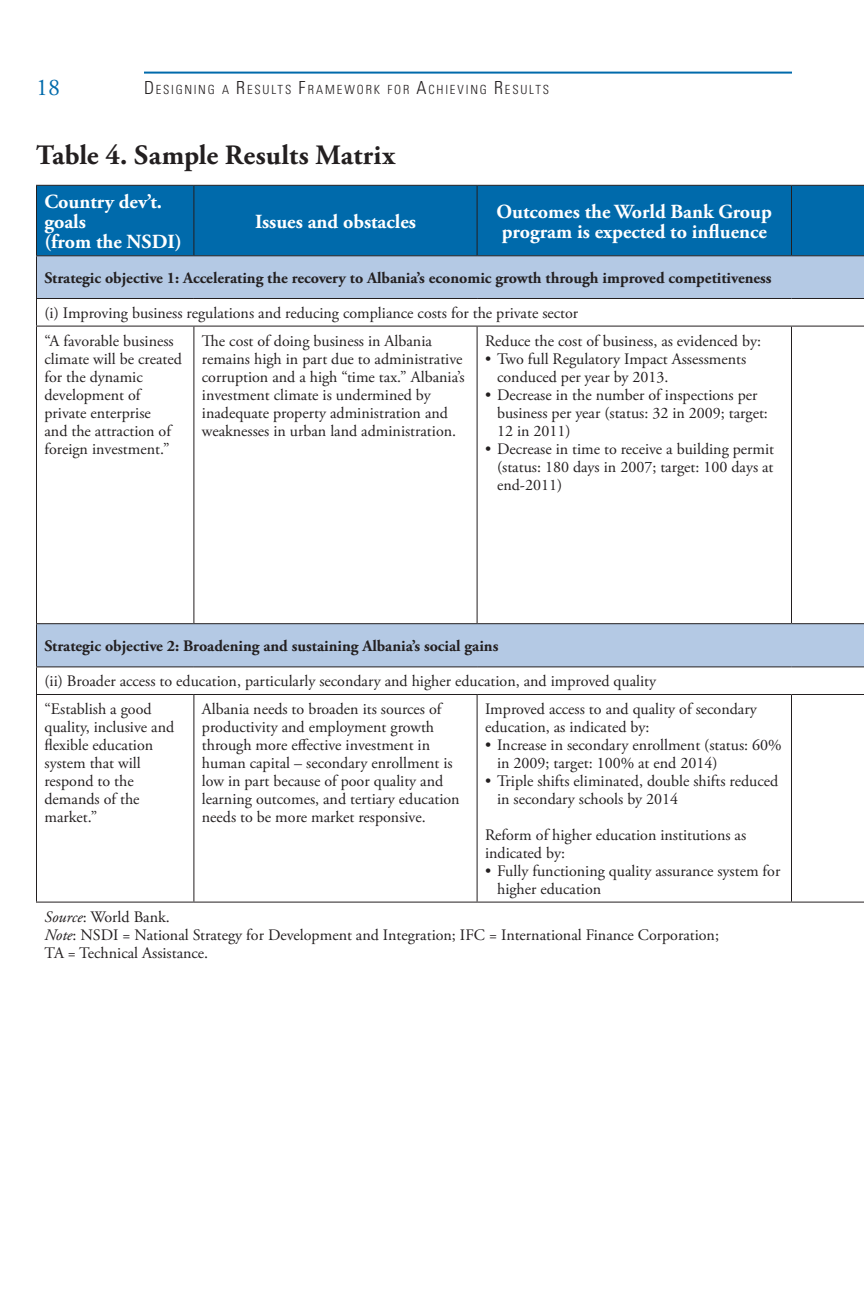
<style>
.page{position:relative;width:864px;height:1296px;background:#fff}
.page>*{position:absolute;margin:0;border:0;box-sizing:border-box;transform-origin:0 0}
.t1{font:700 28px "Adobe Garamond Pro";letter-spacing:.005em;color:#231f20}
.t2{font:24px "Adobe Garamond Pro";color:#006aab}
.t3{font:700 20px/20px "Adobe Garamond Pro";color:#fff}
.t4{font:16px/18px "Adobe Garamond Pro";color:#231f20}
.t5{font:700 16px "Adobe Garamond Pro";color:#231f20}
.t6{font:300 condensed 12.6px "Univers";letter-spacing:.14em;color:#231f20}
.s1{font-size:18px}
.s2{font-style:italic}
</style>
<div class="page">
<hr style="left:144px;top:72px;width:648px;height:2px;background:#006aab">
<div style="left:37px;top:186px;width:827px;height:69px;background:#006aab"></div>
<svg style="left:37px;top:256px;width:827px;height:410px"></svg>
<hr style="left:36px;top:256px;width:1px;height:42px;background:#231f20">
<hr style="left:36px;top:298px;width:158px;height:1px;background:#231f20">
<svg style="left:36px;top:299px;width:1px;height:27px"></svg>
<hr style="left:194px;top:298px;width:283px;height:1px;background:#231f20">
<hr style="left:477px;top:298px;width:315px;height:1px;background:#231f20">
<hr style="left:792px;top:298px;width:72px;height:1px;background:#231f20">
<hr style="left:36px;top:326px;width:158px;height:1px;background:#231f20">
<hr style="left:36px;top:327px;width:1px;height:296px;background:#231f20">
<hr style="left:194px;top:326px;width:283px;height:1px;background:#231f20">
<hr style="left:193px;top:327px;width:1px;height:296px;background:#231f20">
<hr style="left:477px;top:326px;width:315px;height:1px;background:#231f20">
<hr style="left:477px;top:327px;width:1px;height:296px;background:#231f20">
<hr style="left:792px;top:326px;width:72px;height:1px;background:#231f20">
<hr style="left:791px;top:327px;width:1px;height:296px;background:#231f20">
<hr style="left:36px;top:623px;width:158px;height:1px;background:#231f20">
<hr style="left:36px;top:624px;width:1px;height:42px;background:#231f20">
<hr style="left:194px;top:623px;width:283px;height:1px;background:#231f20">
<hr style="left:477px;top:623px;width:315px;height:1px;background:#231f20">
<hr style="left:792px;top:623px;width:72px;height:1px;background:#231f20">
<hr style="left:36px;top:666px;width:158px;height:1px;background:#231f20">
<svg style="left:36px;top:667px;width:1px;height:27px"></svg>
<hr style="left:194px;top:666px;width:283px;height:1px;background:#231f20">
<hr style="left:477px;top:666px;width:315px;height:1px;background:#231f20">
<hr style="left:792px;top:666px;width:72px;height:1px;background:#231f20">
<hr style="left:36px;top:694px;width:158px;height:1px;background:#231f20">
<hr style="left:36px;top:695px;width:1px;height:207px;background:#231f20">
<hr style="left:194px;top:694px;width:283px;height:1px;background:#231f20">
<hr style="left:193px;top:695px;width:1px;height:207px;background:#231f20">
<hr style="left:477px;top:694px;width:315px;height:1px;background:#231f20">
<hr style="left:477px;top:695px;width:1px;height:207px;background:#231f20">
<hr style="left:792px;top:694px;width:72px;height:1px;background:#231f20">
<hr style="left:791px;top:695px;width:1px;height:207px;background:#231f20">
<hr style="left:36px;top:902px;width:158px;height:1px;background:#231f20">
<hr style="left:194px;top:902px;width:283px;height:1px;background:#231f20">
<hr style="left:477px;top:902px;width:315px;height:1px;background:#231f20">
<hr style="left:792px;top:902px;width:72px;height:1px;background:#231f20">
<hr style="left:36px;top:185px;width:158px;height:1px;background:#231f20">
<hr style="left:36px;top:186px;width:1px;height:69px;background:#231f20">
<hr style="left:194px;top:185px;width:283px;height:1px;background:#231f20">
<hr style="left:193px;top:186px;width:1px;height:69px;background:#231f20">
<hr style="left:477px;top:185px;width:315px;height:1px;background:#231f20">
<hr style="left:477px;top:186px;width:1px;height:69px;background:#231f20">
<hr style="left:792px;top:185px;width:72px;height:1px;background:#231f20">
<hr style="left:791px;top:186px;width:1px;height:69px;background:#231f20">
<hr style="left:36px;top:255px;width:158px;height:1px;background:#231f20">
<hr style="left:194px;top:255px;width:283px;height:1px;background:#231f20">
<hr style="left:477px;top:255px;width:315px;height:1px;background:#231f20">
<hr style="left:792px;top:255px;width:72px;height:1px;background:#231f20">
<h2 class="t2" style="left:36px;top:73px;width:25px">18</h2>
<p class="t6" style="left:144px;top:82px;width:407px"><span class="s1">D</span>ESIGNING A <span class="s1">R</span>ESULTS <span class="s1">F</span>R AMEWOR K FOR <span class="s1">A</span>CHIEVING <span class="s1">R</span>ESULTS</p>
<h1 class="t1" style="left:36px;top:139px;width:361px">Table 4. Sample Results Matrix</h1>
<p class="t3" style="left:44px;top:192px;width:139px">Country dev’t. goals<br>(from the NSDI)</p>
<p class="t3" style="left:255px;top:212px;width:162px">Issues and obstacles</p>
<p class="t3" style="left:497px;top:202px;width:277px">Outcomes the World Bank Group program is expected to influence</p>
<p class="t5" style="left:44px;top:268px;width:729px">Strategic objective 1: Accelerating the recovery to Albania’s economic growth through improved competitiveness</p>
<p class="t4" style="left:44px;top:300px;width:535px;line-height:27.6px">(i) Improving business regulations and reducing compliance costs for the private sector “A favorable business</p>
<p class="t4" style="left:44px;top:350px;width:139px">climate will be created for the dynamic development of private enterprise<br>and the attraction of foreign investment.”</p>
<p class="t4" style="left:202px;top:332px;width:264px">The cost of doing business in Albania remains high in part due to administrative corruption and a high “time tax.” Albania’s investment climate is undermined by inadequate property administration and weaknesses in urban land administration.</p>
<p class="t4" style="left:485px;top:332px;width:277px">Reduce the cost of business, as evidenced by:</p>
<p class="t4" style="left:497px;top:350px;width:251px;text-indent:-12px">• Two full Regulatory Impact Assessments conduced per year by 2013.</p>
<p class="t4" style="left:497px;top:386px;width:272px;text-indent:-12px">• Decrease in the number of inspections per business per year (status: 32 in 2009; target:<br>12 in 2011)</p>
<p class="t4" style="left:497px;top:440px;width:279px;text-align:justify;text-indent:-12px">• Decrease in time to receive a building permit (status: 180 days in 2007; target: 100 days at end-2011)</p>
<p class="t5" style="left:44px;top:637px;width:455px">Strategic objective 2: Broadening and sustaining Albania’s social gains</p>
<p class="t4" style="left:44px;top:668px;width:613px;line-height:27.6px">(ii) Broader access to education, particularly secondary and higher education, and improved quality “Establish a good</p>
<p class="t4" style="left:44px;top:719px;width:131px">quality, inclusive and flexible education system that will respond to the demands of the market.”</p>
<p class="t4" style="left:202px;top:701px;width:259px">Albania needs to broaden its sources of productivity and employment growth through more effective investment in human capital – secondary enrollment is low in part because of poor quality and learning outcomes, and tertiary education needs to be more market responsive.</p>
<p class="t4" style="left:485px;top:701px;width:273px">Improved access to and quality of secondary education, as indicated by:</p>
<p class="t4" style="left:497px;top:737px;width:286px;text-indent:-12px">• Increase in secondary enrollment (status: 60% in 2009; target: 100% at end 2014)</p>
<p class="t4" style="left:497px;top:773px;width:283px;text-indent:-12px">• Triple shifts eliminated, double shifts reduced in secondary schools by 2014</p>
<p class="t4" style="left:485px;top:827px;width:263px">Reform of higher education institutions as indicated by:</p>
<p class="t4" style="left:497px;top:863px;width:285px;text-indent:-12px">• Fully functioning quality assurance system for higher education</p>
<p class="t4" style="left:44px;top:908px;width:676px"><span class="s2">Source</span>: World Bank.<br><span class="s2">Note</span>: NSDI = National Strategy for Development and Integration; IFC = International Finance Corporation;<br>TA = Technical Assistance.</p>
</div>
